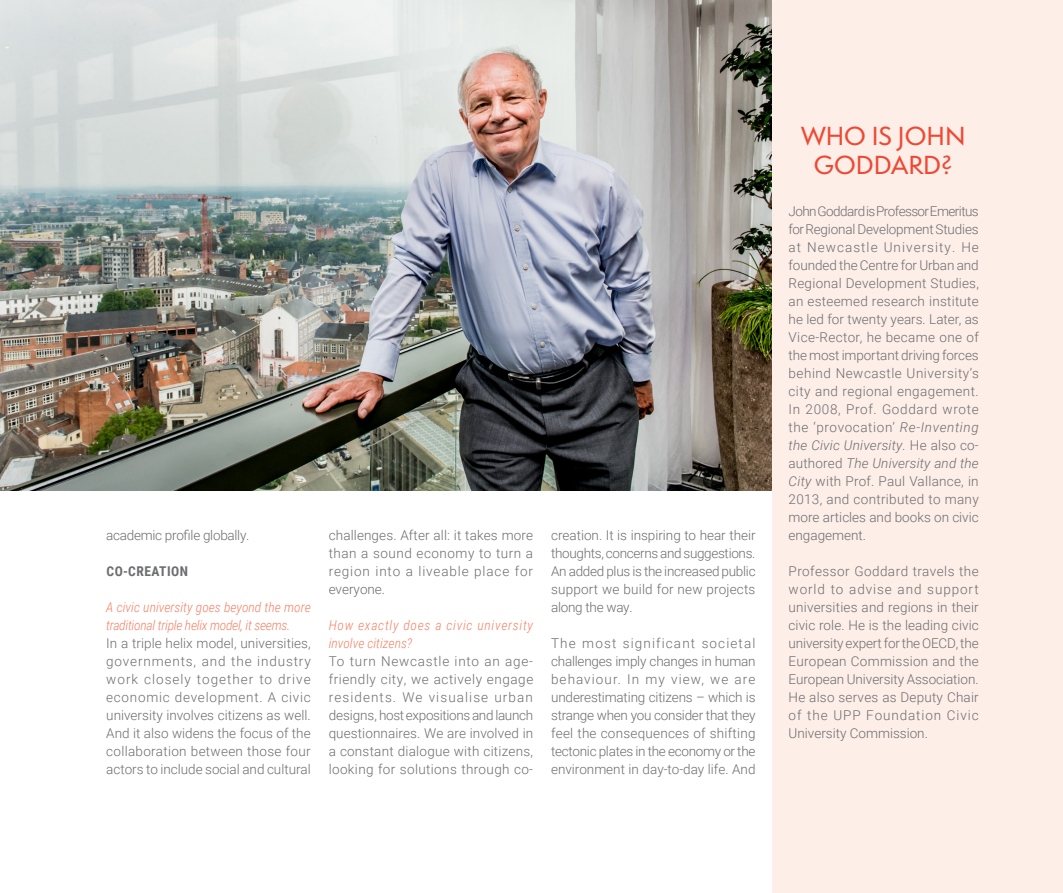
<style>
.page{position:relative;width:1063px;height:893px;background:#fff}
.page>*{position:absolute;margin:0;border:0;box-sizing:border-box;transform-origin:0 0}
.t1{font:500 24px/28.8px "Semplicita Pro";color:#ef4835;text-align:center}
.t2{font:300 13.5px/18px "Roboto";color:#6c6d70;text-align:justify}
.t3{font:italic 300 13.5px/18px "Roboto Condensed";letter-spacing:-.02em;color:#f48265}
.t4{font:italic 300 13.5px/18px "Roboto Condensed";letter-spacing:.05em;color:#f48265}
.t5{font:300 13.5px "Roboto";letter-spacing:-.02em;color:#6c6d70}
.t6{font:700 13.5px "Roboto Condensed";letter-spacing:.035em;color:#6c6d70}
.s1{font-style:italic}
</style>
<div class="page">
<img style="left:0;top:0;width:772px;height:490px">
<div style="left:772px;top:0;width:291px;height:893px;background:#fdeee7"></div>
<p class="t5" style="left:106px;top:526px;width:145px">academic profile globally.</p>
<p class="t6" style="left:107px;top:562px;width:83px">CO-CREATION</p>
<p class="t3" style="left:106px;top:598px;width:206px">A civic university goes beyond the more traditional triple helix model, it seems.</p>
<p class="t2" style="left:106px;top:634px;width:206px">In a triple helix model, universities, governments, and the industry work closely together to drive economic development. A civic university involves citizens as well.<br>And it also widens the focus of the collaboration between those four actors to include social and cultural</p>
<p class="t2" style="left:329px;top:526px;width:206px">challenges. After all: it takes more than a sound economy to turn a region into a liveable place for everyone.</p>
<p class="t4" style="left:329px;top:616px;width:206px">How exactly does a civic university involve citizens?</p>
<p class="t2" style="left:329px;top:652px;width:206px">To turn Newcastle into an age&shy;friendly city, we actively engage residents. We visualise urban designs, host expositions and launch questionnaires. We are involved in a constant dialogue with citizens, looking for solutions through co-</p>
<p class="t2" style="left:551px;top:526px;width:206px">creation. It is inspiring to hear their thoughts, concerns and suggestions.<br>An added plus is the increased public support we build for new projects along the way.</p>
<p class="t2" style="left:551px;top:634px;width:206px">The most significant societal challenges imply changes in human behaviour. In my view, we are underestimating citizens – which is strange when you consider that they feel the consequences of shifting tectonic plates in the economy or the environment in day-to-day life. And</p>
<h1 class="t1" style="left:801px;top:121px;width:166px">WHO IS JOHN<br>GODDARD?</h1>
<p class="t2" style="left:789px;top:202px;width:192px">John Goddard is Professor Emeritus for Regional Development Studies at Newcastle University. He founded the Centre for Urban and Regional Development Studies, an esteemed research institute he led for twenty years. Later, as Vice-Rector, he became one of the most important driving forces behind Newcastle University’s city and regional engagement.<br>In 2008, Prof. Goddard wrote the ‘provocation’ <span class="s1">Re-Inventing the Civic University.</span> He also co&shy;authored <span class="s1">The University and the City</span> with Prof. Paul Vallance, in 2013, and contributed to many more articles and books on civic engagement.</p>
<p class="t2" style="left:789px;top:562px;width:192px">Professor Goddard travels the world to advise and support universities and regions in their civic role. He is the leading civic university expert for the OECD, the European Commission and the European University Association.<br>He also serves as Deputy Chair of the UPP Foundation Civic University Commission.</p>
</div>
